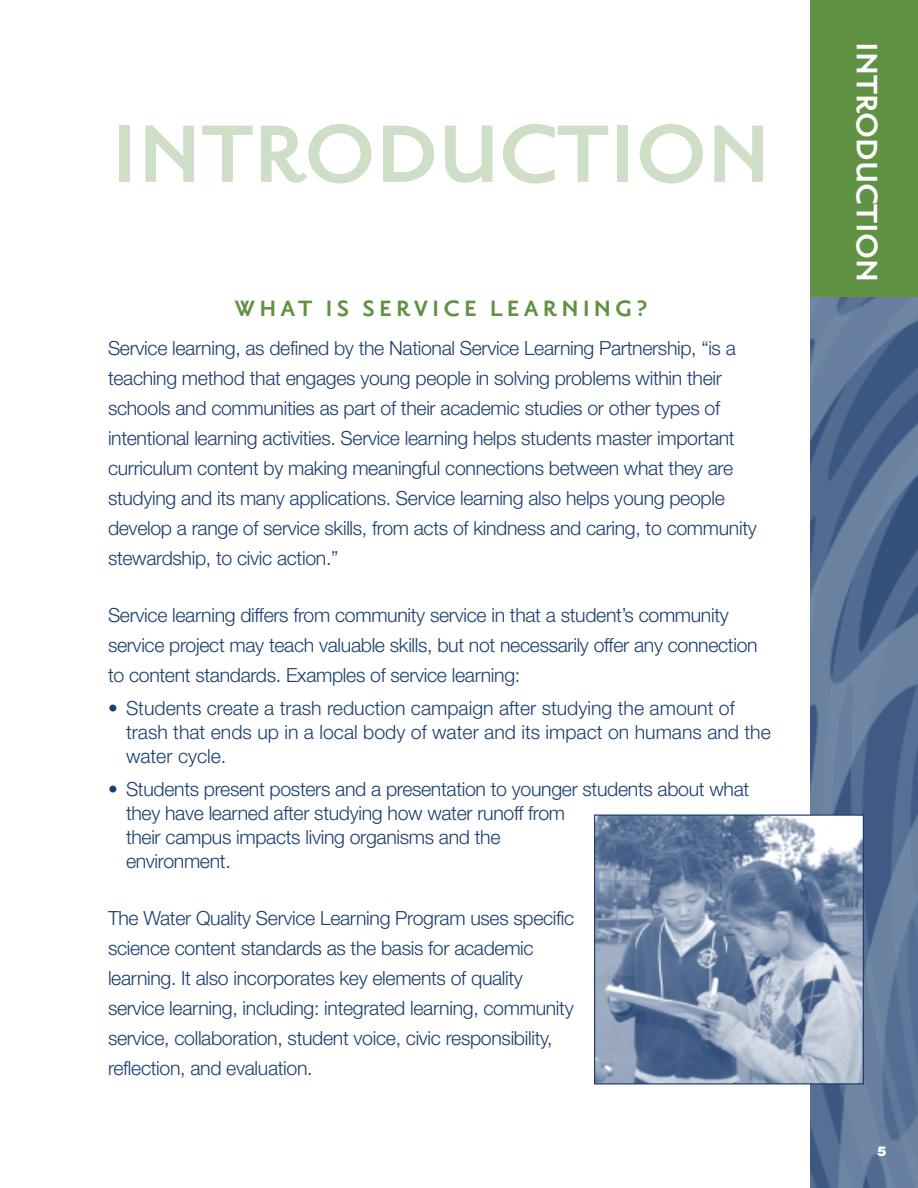
<style>
.page{position:relative;width:918px;height:1188px;background:#fff}
.page>*{position:absolute;margin:0;border:0;box-sizing:border-box;transform-origin:0 0}
.t1{font:700 99px "Priori San";color:#cfdec6}
.t2{font:700 36px "Priori San";color:#fff}
.t3{font:700 27px "Priori San";letter-spacing:.15em;color:#5f9242}
.t4{font:300 19.5px/30px "Helvetica Neue";letter-spacing:-.015em;color:#1b3e6f}
.t5{font:900 13.5px "Helvetica Neue";color:#fff}
</style>
<div class="page">
<img style="left:810px;top:297px;width:108px;height:891px">
<div style="left:810px;top:0;width:108px;height:297px;background:#5f9242"></div>
<img style="left:596px;top:816px;width:266px;height:266px">
<div style="left:594px;top:814px;width:270px;height:270px;border:1px solid #1b3e6f"></div>
<h1 class="t1" style="left:112px;top:90px;width:660px">INTRODUCTION</h1>
<h3 class="t3" style="left:235px;top:291px;width:414px">WHAT IS SERVICE LEARNING?</h3>
<p class="t4" style="left:108px;top:335px;width:650px">Service learning, as defined by the National Service Learning Partnership, “is a teaching method that engages young people in solving problems within their schools and communities as part of their academic studies or other types of intentional learning activities. Service learning helps students master important curriculum content by making meaningful connections between what they are studying and its many applications. Service learning also helps young people develop a range of service skills, from acts of kindness and caring, to community stewardship, to civic action.”</p>
<p class="t4" style="left:108px;top:602px;width:651px">Service learning differs from community service in that a student’s community service project may teach valuable skills, but not necessarily offer any connection to content standards. Examples of service learning:</p>
<p class="t4" style="left:126px;top:698px;width:646px;line-height:24px;text-indent:-18px">• Students create a trash reduction campaign after studying the amount of trash that ends up in a local body of water and its impact on humans and the water cycle.</p>
<p class="t4" style="left:126px;top:779px;width:625px;line-height:24px;text-indent:-18px">• Students present posters and a presentation to younger students about what they have learned after studying how water runoff from<br>their campus impacts living organisms and the<br>environment.</p>
<p class="t4" style="left:108px;top:905px;width:468px">The Water Quality Service Learning Program uses specific science content standards as the basis for academic learning. It also incorporates key elements of quality service learning, including: integrated learning, community service, collaboration, student voice, civic responsibility, reflection, and evaluation.</p>
<h2 class="t2" style="left:890px;top:42px;width:241px;rotate:90deg">INTRODUCTION</h2>
<p class="t5" style="left:877px;top:1146px;width:11px">5</p>
</div>
